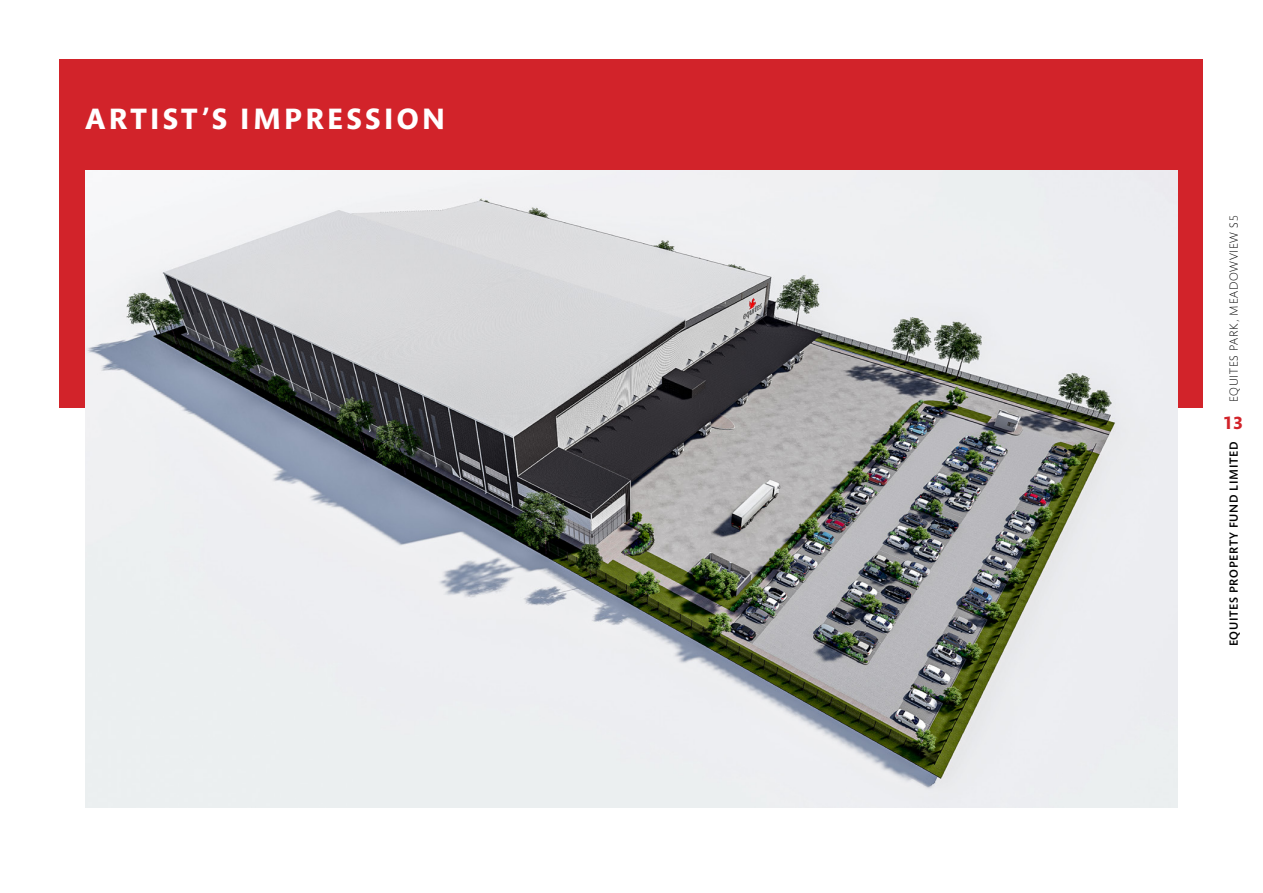
<style>
.page{position:relative;width:1263px;height:893px;background:#fff}
.page>*{position:absolute;margin:0;border:0;box-sizing:border-box;transform-origin:0 0}
.t1{font:700 30px "Mundo Sans Pro";letter-spacing:.11em;color:#fff}
.t2{font:700 18px "Mundo Sans Pro";color:#d2232a}
.t3{font:500 12px "Mundo Sans Pro";letter-spacing:.06em;color:#000}
.t4{font:300 12px "Mundo Sans Pro";letter-spacing:.06em;color:#000}
</style>
<div class="page">
<div style="left:60px;top:60px;width:1143px;height:348px;background:#d2232a"></div>
<img style="left:85px;top:170px;width:1093px;height:638px">
<h1 class="t1" style="left:85px;top:99px;width:361px">ARTIST’S IMPRESSION</h1>
<p class="t4" style="left:1226px;top:402px;width:188px;rotate:-90deg">EQUITES PARK, MEADOWVIEW S5</p>
<h2 class="t2" style="left:1223px;top:411px;width:21px">13</h2>
<p class="t3" style="left:1226px;top:646px;width:206px;rotate:-90deg">EQUITES PROPERTY FUND LIMITED</p>
</div>
